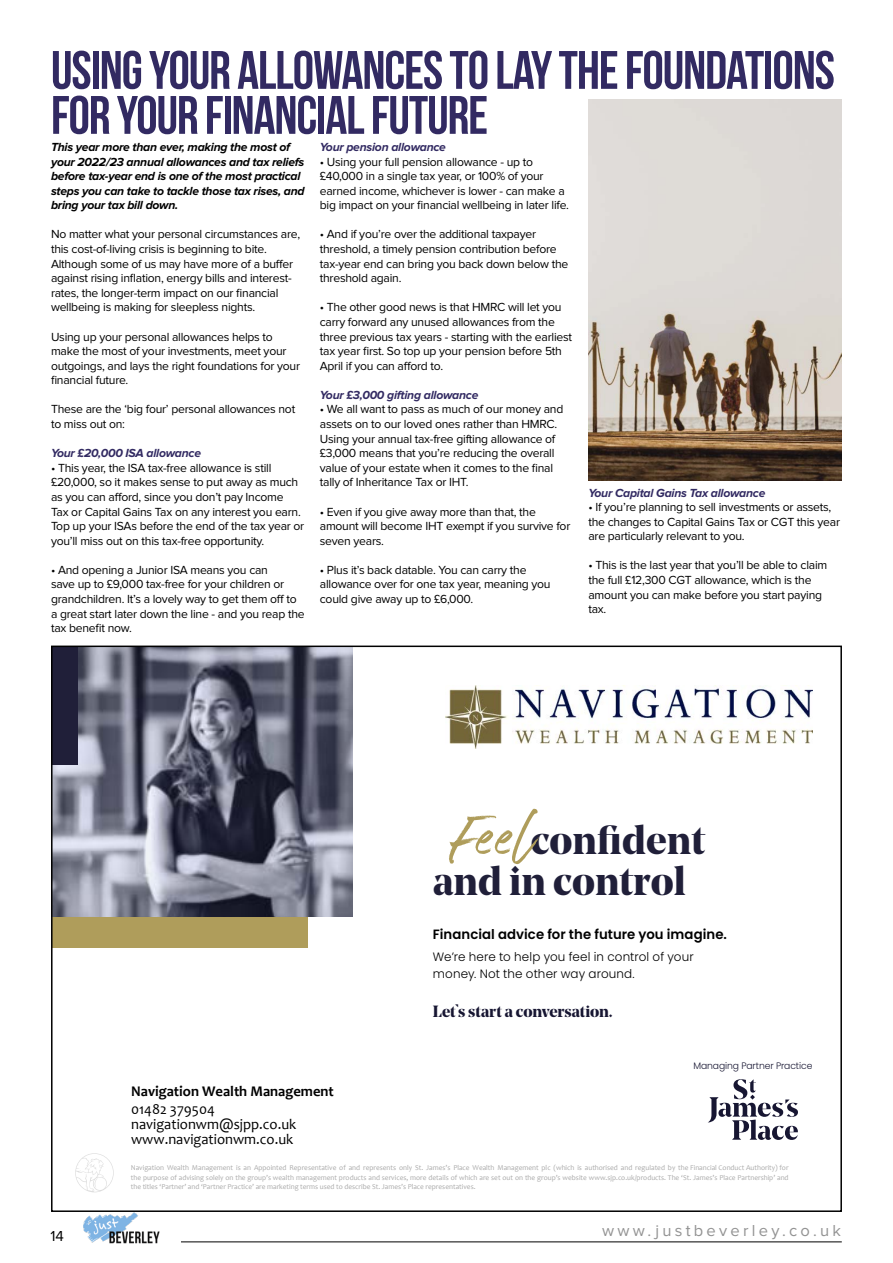
<style>
.page{position:relative;width:893px;height:1263px;background:#fff}
.page>*{position:absolute;margin:0;border:0;box-sizing:border-box;transform-origin:0 0}
.t1{font:80.85px "SJP South Coast";color:#af9d5b}
.t2{font:54px/45px "Bebas Neue";letter-spacing:-.02em;color:#322a62}
.t3{font:700 40.35px "Noe Display SJP";color:#201f39}
.t4{font:16.5px "Proxima Nova";letter-spacing:.2em;color:#939393}
.t5{font:700 16.2px "Noe Display SJP";letter-spacing:-.005em;color:#171632}
.t6{font:15px "Proxima Nova";color:#000}
.t7{font:14.85px/14.9px "Candara";color:#000}
.t8{font:700 14.85px "Candara";color:#000}
.t9{font:600 13.5px "Poppins";letter-spacing:.005em;color:#000}
.t10{font:12.15px/14.5px "Proxima Nova";letter-spacing:-.02em;color:#000}
.t11{font:italic 700 12.15px/14.5px "Proxima Nova";letter-spacing:-.02em;color:#000}
.t12{font:italic 700 12.15px "Proxima Nova";letter-spacing:-.02em;color:#322a62}
.t13{font:300 12.15px/17.5px "Poppins";letter-spacing:.01em;color:#000}
.t14{font:300 9.3px "Poppins";letter-spacing:-.01em;color:#171632}
.t15{font:7.35px/9.3px "Candara";color:#aaa;text-align:justify}
</style>
<div class="page">
<hr style="left:181px;top:1241px;width:661px;height:1px;background:#000">
<img style="left:83px;top:1212px;width:77px;height:32px">
<img style="left:54px;top:648px;width:298px;height:268px">
<svg style="left:75px;top:1153px;width:39px;height:39px"></svg>
<svg style="left:708px;top:1079px;width:90px;height:61px"></svg>
<div style="left:52px;top:646px;width:26px;height:118px;background:#201f39"></div>
<div style="left:52px;top:917px;width:255px;height:30px;background:#af9d5b"></div>
<img style="left:446px;top:685px;width:367px;height:64px">
<img style="left:588px;top:100px;width:254px;height:380px">
<h2 class="t2" style="left:51px;top:47px;width:785px">USING YOUR ALLOWANCES TO LAY THE FOUNDATIONS<br>FOR YOUR FINANCIAL FUTURE</h2>
<p class="t12" style="left:320px;top:141px;width:128px">Your pension allowance</p>
<p class="t10" style="left:320px;top:155px;width:251px">• Using your full pension allowance - up to £40,000 in a single tax year, or 100% of your earned income, whichever is lower - can make a big impact on your financial wellbeing in later life.</p>
<p class="t10" style="left:320px;top:228px;width:250px">• And if you’re over the additional taxpayer threshold, a timely pension contribution before tax-year end can bring you back down below the threshold again.</p>
<p class="t10" style="left:320px;top:301px;width:254px">• The other good news is that HMRC will let you carry forward any unused allowances from the three previous tax years - starting with the earliest tax year first. So top up your pension before 5th April if you can afford to.</p>
<p class="t12" style="left:320px;top:389px;width:160px">Your £3,000 gifting allowance</p>
<p class="t10" style="left:320px;top:403px;width:245px">• We all want to pass as much of our money and assets on to our loved ones rather than HMRC.<br>Using your annual tax-free gifting allowance of £3,000 means that you’re reducing the overall value of your estate when it comes to the final tally of Inheritance Tax or IHT.</p>
<p class="t10" style="left:320px;top:505px;width:252px">• Even if you give away more than that, the amount will become IHT exempt if you survive for seven years.</p>
<p class="t10" style="left:320px;top:563px;width:232px">• Plus it’s back datable. You can carry the allowance over for one tax year, meaning you could give away up to £6,000.</p>
<p class="t11" style="left:51px;top:140px;width:255px">This year more than ever, making the most of your 2022/23 annual allowances and tax reliefs before tax-year end is one of the most practical steps you can take to tackle those tax rises, and bring your tax bill down.</p>
<p class="t10" style="left:51px;top:228px;width:251px">No matter what your personal circumstances are, this cost-of-living crisis is beginning to bite.<br>Although some of us may have more of a buffer against rising inflation, energy bills and interest&shy;rates, the longer-term impact on our financial wellbeing is making for sleepless nights.</p>
<p class="t10" style="left:51px;top:330px;width:250px">Using up your personal allowances helps to make the most of your investments, meet your outgoings, and lays the right foundations for your financial future.</p>
<p class="t10" style="left:51px;top:403px;width:246px">These are the ‘big four’ personal allowances not to miss out on:</p>
<p class="t12" style="left:51px;top:448px;width:152px">Your £20,000 ISA allowance</p>
<p class="t10" style="left:51px;top:461px;width:255px">• This year, the ISA tax-free allowance is still £20,000, so it makes sense to put away as much as you can afford, since you don’t pay Income Tax or Capital Gains Tax on any interest you earn.<br>Top up your ISAs before the end of the tax year or you’ll miss out on this tax-free opportunity.</p>
<p class="t10" style="left:51px;top:563px;width:255px">• And opening a Junior ISA means you can<br>save up to £9,000 tax-free for your children or grandchildren. It’s a lovely way to get them off to a great start later down the line - and you reap the tax benefit now.</p>
<p class="t12" style="left:588px;top:487px;width:179px">Your Capital Gains Tax allowance</p>
<p class="t10" style="left:588px;top:500px;width:253px">• If you’re planning to sell investments or assets, the changes to Capital Gains Tax or CGT this year are particularly relevant to you.</p>
<p class="t10" style="left:588px;top:559px;width:240px">• This is the last year that you’ll be able to claim the full £12,300 CGT allowance, which is the amount you can make before you start paying tax.</p>
<h1 class="t1" style="left:447px;top:793px;width:91px"><sub>n</sub>F lee</h1>
<h3 class="t3" style="left:531px;top:813px;width:176px">c no f i ned t</h3>
<h3 class="t3" style="left:433px;top:854px;width:22px">a</h3>
<h3 class="t3" style="left:478px;top:854px;width:209px">nid noc lor t</h3>
<p class="t9" style="left:433px;top:927px;width:296px">Financial advice for the future you imagine.</p>
<p class="t13" style="left:433px;top:948px;width:262px">We’re here to help you feel in control of your money. Not the other way around.</p>
<h3 class="t5" style="left:433px;top:1000px;width:181px">Let’s start a conversation.</h3>
<p class="t14" style="left:693px;top:1060px;width:121px">Managing Partner Practice</p>
<p class="t8" style="left:131px;top:1082px;width:204px">Navigation Wealth Management</p>
<p class="t7" style="left:131px;top:1102px;width:167px">01482 379504 navigationwm@sjpp.co.uk www.navigationwm.co.uk</p>
<p class="t15" style="left:131px;top:1163px;width:659px">Navigation Wealth Management is an Appointed Representative of and represents only St. James’s Place Wealth Management plc (which is authorised and regulated by the Financial Conduct Authority) for the purpose of advising solely on the group’s wealth management products and services, more details of which are set out on the group’s website www.sjp.co.uk/products. The ‘St. James’s Place Partnership’ and the titles ‘Partner’ and ‘Partner Practice’ are marketing terms used to describe St. James’s Place representatives.</p>
<p class="t6" style="left:50px;top:1229px;width:15px">14</p>
<h3 class="t4" style="left:602px;top:1223px;width:241px">www.justbeverley.co.uk</h3>
</div>
